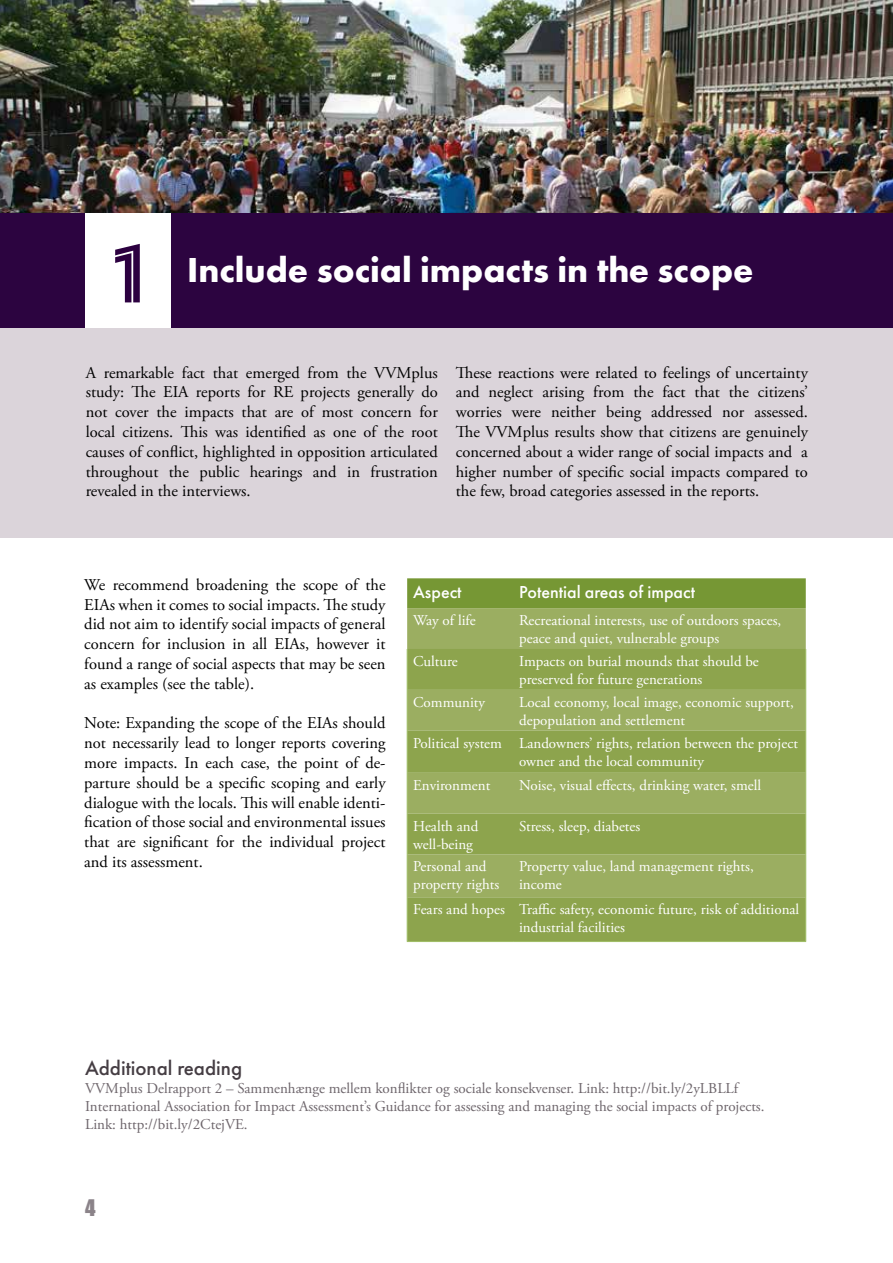
<style>
.page{position:relative;width:893px;height:1263px;background:#fff}
.page>*{position:absolute;margin:0;border:0;box-sizing:border-box;transform-origin:0 0}
.t1{font:72px "Amboy Inline";color:#2c0040}
.t2{font:700 36px "Futura PT";color:#fff}
.t3{font:500 21px "Futura PT";color:#453d43}
.t4{font:21px "Impact";color:#8b8389}
.t5{font:500 18px "Futura PT";color:#fff}
.t6{font:16.5px/19.8px "Adobe Garamond Pro";color:#000;text-align:justify}
.t7{font:15px/18px "Adobe Garamond Pro";color:#fff}
.t8{font:15px/18px "Adobe Garamond Pro";color:#6d656b}
</style>
<div class="page">
<img style="left:0;top:0;width:893px;height:213px">
<div style="left:0;top:289px;width:893px;height:249px;background:#dbd4da"></div>
<div style="left:407px;top:578px;width:399px;height:30px;background:#769734"></div>
<div style="left:407px;top:608px;width:399px;height:41px;background:#9bae61"></div>
<svg style="left:408px;top:649px;width:397px;height:292px;background:#93a856"></svg>
<hr style="left:407px;top:814px;width:1px;height:40px;background:#9fbd65">
<hr style="left:407px;top:897px;width:1px;height:44px;background:#9fbd65">
<hr style="left:407px;top:941px;width:106px;height:1px;background:#9fbd65">
<hr style="left:805px;top:897px;width:1px;height:44px;background:#9fbd65">
<hr style="left:513px;top:941px;width:293px;height:1px;background:#9fbd65">
<hr style="left:805px;top:814px;width:1px;height:40px;background:#9fbd65">
<hr style="left:407px;top:854px;width:1px;height:43px;background:#9fbd65">
<hr style="left:805px;top:854px;width:1px;height:43px;background:#9fbd65">
<hr style="left:407px;top:649px;width:1px;height:41px;background:#9fbd65">
<hr style="left:805px;top:649px;width:1px;height:41px;background:#9fbd65">
<hr style="left:407px;top:690px;width:1px;height:41px;background:#9fbd65">
<hr style="left:805px;top:690px;width:1px;height:41px;background:#9fbd65">
<hr style="left:407px;top:731px;width:1px;height:42px;background:#9fbd65">
<hr style="left:805px;top:731px;width:1px;height:42px;background:#9fbd65">
<hr style="left:407px;top:773px;width:1px;height:41px;background:#9fbd65">
<hr style="left:805px;top:773px;width:1px;height:41px;background:#9fbd65">
<div style="left:0;top:213px;width:893px;height:114px;background:#2c0440"></div>
<div style="left:86px;top:213px;width:85px;height:114px;background:#fff"></div>
<h1 class="t1" style="left:113px;top:232px;width:32px">1</h1>
<h2 class="t2" style="left:187px;top:246px;width:568px">Include social impacts in the scope</h2>
<p class="t6" style="left:86px;top:363px;width:354px">A remarkable fact that emerged from the VVMplus study: The EIA reports for RE projects generally do not cover the impacts that are of most concern for local citizens. This was identified as one of the root causes of conflict, highlighted in opposition articulated throughout the public hearings and in frustration revealed in the interviews.</p>
<p class="t6" style="left:456px;top:363px;width:354px">These reactions were related to feelings of uncertainty and neglect arising from the fact that the citizens’ worries were neither being addressed nor assessed.<br>The VVMplus results show that citizens are genuinely concerned about a wider range of social impacts and a higher number of specific social impacts compared to the few, broad categories assessed in the reports.</p>
<p class="t6" style="left:84px;top:575px;width:303px">We recommend broadening the scope of the EIAs when it comes to social impacts. The study did not aim to identify social impacts of general concern for inclusion in all EIAs, however it found a range of social aspects that may be seen as examples (see the table).</p>
<p class="t6" style="left:84px;top:714px;width:303px">Note: Expanding the scope of the EIAs should not necessarily lead to longer reports covering more impacts. In each case, the point of de&shy;parture should be a specific scoping and early dialogue with the locals. This will enable identi&shy;fication of those social and environmental issues that are significant for the individual project and its assessment.</p>
<p class="t5" style="left:413px;top:581px;width:50px">Aspect</p>
<p class="t5" style="left:519px;top:581px;width:177px">Potential areas of impact</p>
<p class="t7" style="left:413px;top:612px;width:64px">Way of life</p>
<p class="t7" style="left:519px;top:612px;width:264px">Recreational interests, use of outdoors spaces, peace and quiet, vulnerable groups</p>
<p class="t7" style="left:413px;top:653px;width:46px">Culture</p>
<p class="t7" style="left:519px;top:653px;width:241px">Impacts on burial mounds that should be preserved for future generations</p>
<p class="t7" style="left:413px;top:693px;width:73px">Community</p>
<p class="t7" style="left:519px;top:693px;width:276px">Local economy, local image, economic support, depopulation and settlement</p>
<p class="t7" style="left:519px;top:734px;width:280px;text-indent:-106px">Political system Landowners’ rights, relation between the project owner and the local community</p>
<p class="t7" style="left:413px;top:776px;width:79px">Environment</p>
<p class="t7" style="left:519px;top:776px;width:244px">Noise, visual effects, drinking water, smell</p>
<p class="t7" style="left:413px;top:817px;width:67px">Health and well-being</p>
<p class="t7" style="left:519px;top:817px;width:123px">Stress, sleep, diabetes</p>
<p class="t7" style="left:413px;top:858px;width:88px">Personal and property rights</p>
<p class="t7" style="left:519px;top:858px;width:236px">Property value, land management rights, income</p>
<p class="t7" style="left:519px;top:901px;width:282px;text-indent:-106px">Fears and hopes Traffic safety, economic future, risk of additional industrial facilities</p>
<p class="t3" style="left:85px;top:1055px;width:159px">Additional reading</p>
<p class="t8" style="left:85px;top:1080px;width:681px">VVMplus Delrapport 2 – Sammenhænge mellem konflikter og sociale konsekvenser. Link: http://bit.ly/2yLBLLf<br>International Association for Impact Assessment’s Guidance for assessing and managing the social impacts of projects.<br>Link: http://bit.ly/2CtejVE.</p>
<p class="t4" style="left:85px;top:1191px;width:12px">4</p>
</div>
